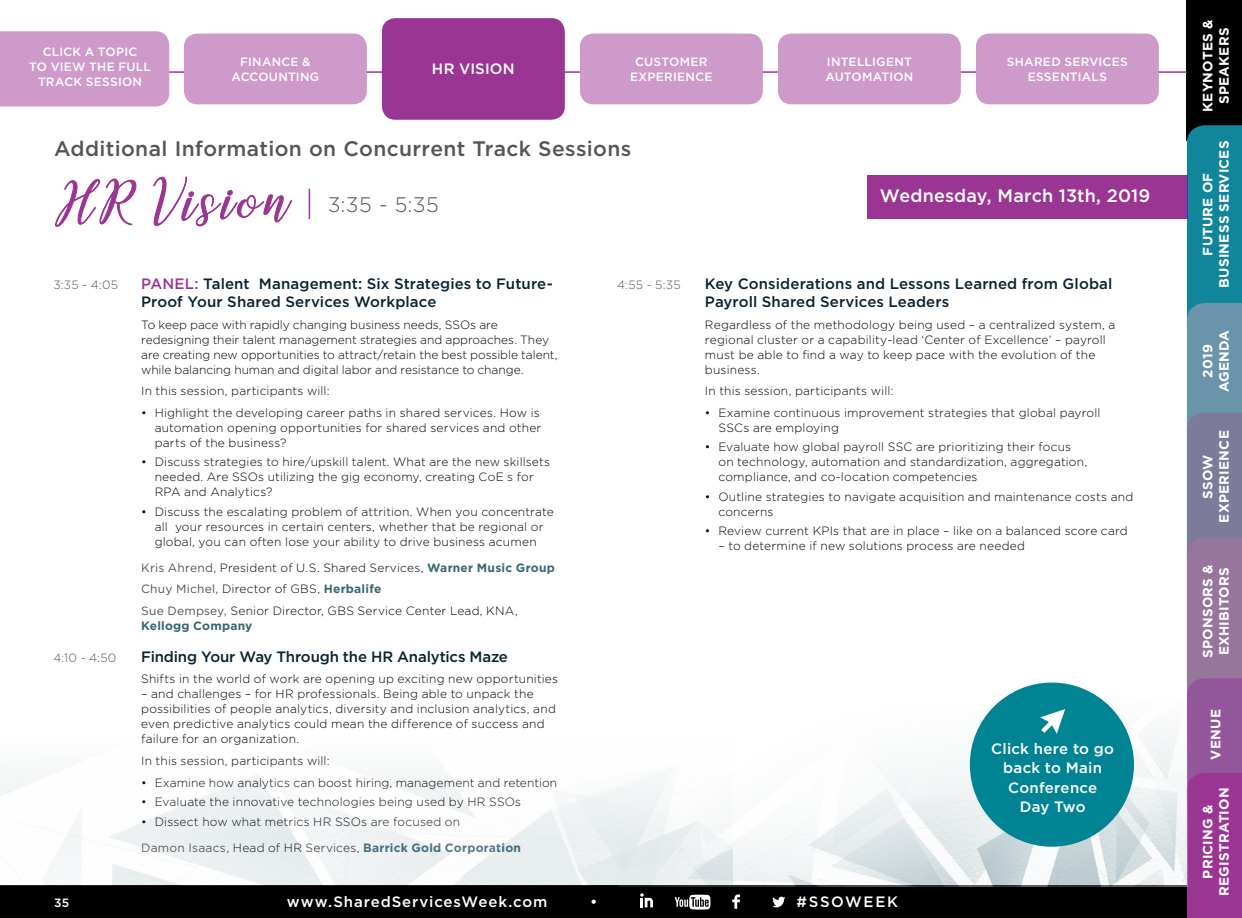
<style>
.page{position:relative;width:1242px;height:918px;background:#fff}
.page>*{position:absolute;margin:0;border:0;box-sizing:border-box;transform-origin:0 0}
.t1{font:72px "Challista Script";color:#9b3594}
.t2{font:500 21px "Gotham";letter-spacing:.015em;color:#535557}
.t3{font:300 21px "Gotham";color:#535557}
.t4{font:500 18px "Gotham";letter-spacing:.01em;color:#fff}
.Session_Title{font:500 15px/18px "Gotham";letter-spacing:.005em;color:#072332}
.t5{font:500 15px/19.5px "Gotham";letter-spacing:.02em;color:#fff;text-align:center}
.t6{font:500 15px "Gotham";letter-spacing:.06em;color:#fff}
.t7{font:500 15px "Gotham";letter-spacing:.11em;color:#fff}
.t8{font:700 13.5px/16.2px "Gotham";letter-spacing:.02em;color:#fff;text-align:center}
.Normal_Indent{font:300 12px/15px "Gotham";letter-spacing:.01em;color:#000}
.t9{font:500 12px/15px "Gotham";letter-spacing:.02em;color:#fff;text-align:center}
.Normal_Indent-2{font:700 12px "Gotham";letter-spacing:.02em;color:#396776}
.Session_Title-2{font:300 12px "Gotham";letter-spacing:.025em;color:#535557}
.s1{color:#9b3594}
.s2{font-weight:400;color:#535557}
.s3{font-weight:700;color:#396776}
.s4{font-weight:300;color:#000}
</style>
<div class="page">
<div style="left:0;top:886px;width:1188px;height:32px;background:#000"></div>
<svg style="left:640px;top:893px;width:13px;height:14px"></svg>
<svg style="left:675px;top:895px;width:36px;height:15px"></svg>
<svg style="left:732px;top:895px;width:8px;height:14px"></svg>
<svg style="left:772px;top:897px;width:13px;height:10px"></svg>
<div style="left:1187px;top:0;width:55px;height:140px;background:#000101"></div>
<svg style="left:1187px;top:125px;width:55px;height:793px;background:#6e6e9a"></svg>
<img style="left:619px;top:636px;width:569px;height:250px">
<img style="left:0;top:705px;width:732px;height:180px">
<hr style="left:309px;top:189px;width:1px;height:30px;background:#9b3594">
<svg style="left:55px;top:178px;width:82px;height:49px"></svg>
<svg style="left:153px;top:176px;width:140px;height:51px"></svg>
<div style="left:867px;top:176px;width:321px;height:43px;background:#9b3594"></div>
<div style="left:970px;top:683px;width:164px;height:164px;background:#008493;border-radius:50%"></div>
<svg style="left:1040px;top:709px;width:25px;height:25px"></svg>
<hr style="left:0;top:71px;width:1187px;height:2px;background:#9b3594">
<div style="left:382px;top:18px;width:183px;height:102px;background:#9b3594;border-radius:14px"></div>
<div style="left:184px;top:34px;width:183px;height:70px;background:#cd9ac9;border-radius:14px"></div>
<div style="left:580px;top:34px;width:183px;height:70px;background:#cd9ac9;border-radius:14px"></div>
<div style="left:0;top:31px;width:169px;height:76px;background:#cd9ac9"></div>
<div style="left:778px;top:34px;width:183px;height:70px;background:#cd9ac9;border-radius:14px"></div>
<div style="left:976px;top:34px;width:183px;height:70px;background:#cd9ac9;border-radius:14px"></div>
<p class="t9" style="left:29px;top:44px;width:123px">CLICK A TOPIC<br>TO VIEW THE FULL<br>TRACK SESSION</p>
<p class="t9" style="left:825px;top:54px;width:90px;text-align:left">INTELLIGENT<br>AUTOMATION</p>
<p class="t9" style="left:1007px;top:54px;width:122px">SHARED SERVICES<br>ESSENTIALS</p>
<p class="t9" style="left:232px;top:54px;width:89px">FINANCE &amp;<br>ACCOUNTING</p>
<p class="t9" style="left:630px;top:54px;width:84px">CUSTOMER<br>EXPERIENCE</p>
<p class="t5" style="left:432px;top:59px;width:84px">HR VISION</p>
<p class="t2" style="left:54px;top:137px;width:579px">Additional Information on Concurrent Track Sessions</p>
<p class="t1" style="left:53px;top:163px;width:238px;rotate:-2deg">HR Vision</p>
<p class="t3" style="left:328px;top:194px;width:113px">3:35 - 5:35</p>
<p class="t4" style="left:880px;top:186px;width:272px">Wednesday, March 13th, 2019</p>
<p class="Session_Title-2" style="left:53px;top:278px;width:66px">3:35 - 4:05</p>
<p class="Session_Title" style="left:141px;top:274px;width:413px"><span class="s1">PANEL:</span> Talent Management: Six Strategies to Future-<br>Proof Your Shared Services Workplace</p>
<p class="Normal_Indent" style="left:141px;top:317px;width:418px">To keep pace with rapidly changing business needs, SSOs are redesigning their talent management strategies and approaches. They are creating new opportunities to attract/retain the best possible talent, while balancing human and digital labor and resistance to change.</p>
<p class="Normal_Indent" style="left:141px;top:383px;width:190px">In this session, participants will:</p>
<p class="Normal_Indent" style="left:155px;top:405px;width:388px;text-indent:-14px">• Highlight the developing career paths in shared services. How is automation opening opportunities for shared services and other parts of the business?</p>
<p class="Normal_Indent" style="left:155px;top:454px;width:397px;text-indent:-14px">• Discuss strategies to hire/upskill talent. What are the new skillsets needed. Are SSOs utilizing the gig economy, creating CoE s for<br>RPA and Analytics?</p>
<p class="Normal_Indent" style="left:141px;top:504px;width:414px;text-align:center">• Discuss the escalating problem of attrition. When you concentrate all your resources in certain centers, whether that be regional or global, you can often lose your ability to drive business acumen</p>
<p class="Normal_Indent" style="left:141px;top:560px;width:415px"><span class="s2">Kris Ahrend,</span> President of U.S. Shared Services, <span class="s3">Warner Music Group</span></p>
<p class="Normal_Indent" style="left:141px;top:582px;width:242px"><span class="s2">Chuy Michel,</span> Director of GBS, <span class="s3">Herbalife</span></p>
<p class="Normal_Indent" style="left:141px;top:603px;width:378px"><span class="s2">Sue Dempsey,</span> Senior Director, GBS Service Center Lead, KNA,<br><span class="s3">Kellogg Company</span></p>
<p class="Session_Title-2" style="left:53px;top:651px;width:65px">4:10 - 4:50</p>
<p class="Session_Title" style="left:141px;top:647px;width:368px">Finding Your Way Through the HR Analytics Maze</p>
<p class="Normal_Indent" style="left:141px;top:672px;width:419px">Shifts in the world of work are opening up exciting new opportunities</p>
<p class="Normal_Indent" style="left:141px;top:687px;width:416px">– and challenges – for HR professionals. Being able to unpack the possibilities of people analytics, diversity and inclusion analytics, and even predictive analytics could mean the difference of success and failure for an organization.</p>
<p class="Normal_Indent" style="left:141px;top:753px;width:190px">In this session, participants will:</p>
<p class="Normal_Indent" style="left:141px;top:775px;width:418px">• Examine how analytics can boost hiring, management and retention</p>
<p class="Normal_Indent" style="left:141px;top:794px;width:382px">• Evaluate the innovative technologies being used by HR SSOs</p>
<p class="Normal_Indent" style="left:141px;top:814px;width:321px">• Dissect how what metrics HR SSOs are focused on</p>
<p class="Normal_Indent-2" style="left:141px;top:841px;width:381px"><span class="s2">Damon Isaacs,</span> <span class="s4">Head of HR Services,</span> Barrick Gold Corporation</p>
<p class="Session_Title-2" style="left:617px;top:278px;width:65px">4:55 - 5:35</p>
<p class="Session_Title" style="left:705px;top:274px;width:409px">Key Considerations and Lessons Learned from Global<br>Payroll Shared Services Leaders</p>
<p class="Normal_Indent" style="left:705px;top:317px;width:412px">Regardless of the methodology being used – a centralized system, a regional cluster or a capability-lead ‘Center of Excellence’ – payroll must be able to find a way to keep pace with the evolution of the business.</p>
<p class="Normal_Indent" style="left:705px;top:383px;width:190px">In this session, participants will:</p>
<p class="Normal_Indent" style="left:718px;top:405px;width:384px;text-indent:-14px">• Examine continuous improvement strategies that global payroll<br>SSCs are employing</p>
<p class="Normal_Indent" style="left:718px;top:439px;width:370px;text-indent:-14px">• Evaluate how global payroll SSC are prioritizing their focus on technology, automation and standardization, aggregation, compliance, and co-location competencies</p>
<p class="Normal_Indent" style="left:718px;top:489px;width:416px;text-indent:-14px">• Outline strategies to navigate acquisition and maintenance costs and concerns</p>
<p class="Normal_Indent" style="left:705px;top:523px;width:424px">• Review current KPIs that are in place – like on a balanced score card</p>
<p class="Normal_Indent" style="left:718px;top:538px;width:308px">– to determine if new solutions process are needed</p>
<p class="t5" style="left:991px;top:739px;width:124px">Click here to go back to Main<br>Conference<br>Day Two</p>
<p class="t9" style="left:54px;top:895px;width:17px">35</p>
<p class="t6" style="left:287px;top:894px;width:262px">www.SharedServicesWeek.com</p>
<p class="t5" style="left:590px;top:892px;width:9px">•</p>
<p class="t7" style="left:797px;top:894px;width:103px">#SSOWEEK</p>
<p class="t8" style="left:1199px;top:112px;width:94px;rotate:-90deg">KEYNOTES &amp;<br>SPEAKERS</p>
<p class="t8" style="left:1199px;top:288px;width:149px;rotate:-90deg">FUTURE OF<br>BUSINESS SERVICES</p>
<p class="t8" style="left:1199px;top:392px;width:64px;rotate:-90deg">2019<br>AGENDA</p>
<p class="t8" style="left:1199px;top:523px;width:94px;rotate:-90deg">SSOW<br>EXPERIENCE</p>
<p class="t8" style="left:1199px;top:658px;width:95px;text-align:left;rotate:-90deg">SPONSORS &amp;<br>EXHIBITORS</p>
<p class="t8" style="left:1207px;top:760px;width:52px;rotate:-90deg">VENUE</p>
<p class="t8" style="left:1199px;top:896px;width:110px;rotate:-90deg">PRICING &amp;<br>REGISTRATION</p>
</div>
